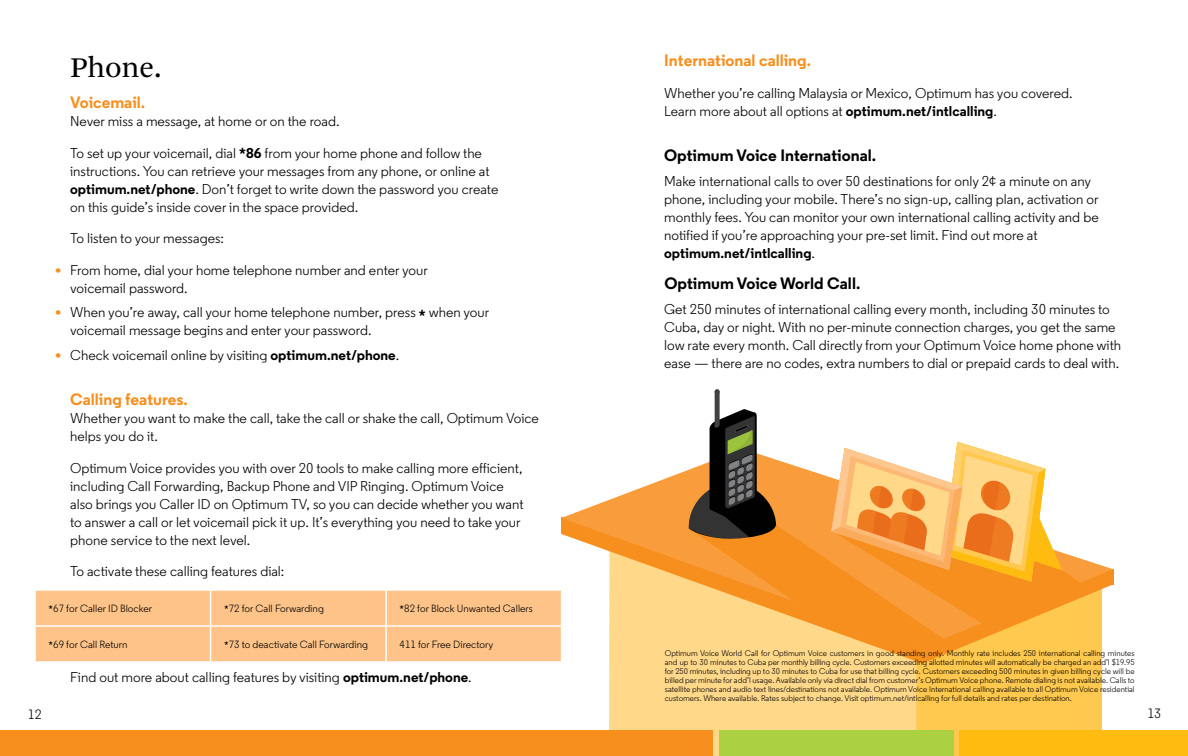
<style>
.page{position:relative;width:1188px;height:756px;background:#fff}
.page>*{position:absolute;margin:0;border:0;box-sizing:border-box;transform-origin:0 0}
.t1{font:30px "Arnhem Pro Blond";letter-spacing:-.01em;color:#000}
.t2{font:700 16.5px "Regular";color:#000}
.t3{font:700 16.5px "Regular";color:#f78f1e}
.t4{font:14.25px/18px "Regular";color:#000}
.t5{font:13.5px "Regular";color:#000}
.t6{font:10.5px "Regular";color:#000}
.t7{font:8.25px/9px "Regular";color:#000;text-align:justify}
.s1{font-family:"Helvetica";font-weight:700;font-size:18px}
.s2{font-weight:700}
.s3{font-family:"Helvetica";font-size:12px}
</style>
<div class="page">
<div style="left:609px;top:663px;width:79px;height:68px;background:#ffd88a"></div>
<svg style="left:561px;top:470px;width:552px;height:177px"></svg>
<svg style="left:688px;top:389px;width:414px;height:367px"></svg>
<div style="left:0;top:731px;width:713px;height:25px;background:#f78f1e"></div>
<div style="left:719px;top:731px;width:235px;height:25px;background:#abd041"></div>
<div style="left:960px;top:731px;width:228px;height:25px;background:#febc11"></div>
<div style="left:36px;top:591px;width:525px;height:70px;background:#fdc388"></div>
<hr style="left:34px;top:625px;width:177px;height:2px;background:#fff">
<hr style="left:210px;top:591px;width:1px;height:34px;background:#fff">
<hr style="left:386px;top:589px;width:176px;height:2px;background:#fff">
<hr style="left:385px;top:591px;width:2px;height:34px;background:#fff">
<hr style="left:561px;top:591px;width:1px;height:34px;background:#fff">
<hr style="left:211px;top:625px;width:175px;height:2px;background:#fff">
<hr style="left:210px;top:627px;width:1px;height:34px;background:#fff">
<hr style="left:386px;top:625px;width:176px;height:2px;background:#fff">
<hr style="left:385px;top:627px;width:2px;height:34px;background:#fff">
<hr style="left:561px;top:627px;width:1px;height:34px;background:#fff">
<h1 class="t1" style="left:70px;top:48px;width:93px">Phone.</h1>
<p class="t3" style="left:70px;top:92px;width:77px">Voicemail.</p>
<p class="t4" style="left:70px;top:112px;width:271px">Never miss a message, at home or on the road.</p>
<p class="t4" style="left:70px;top:144px;width:430px">To set up your voicemail, dial <span class="s1">*</span><span class="s2">86</span> from your home phone and follow the instructions. You can retrieve your messages from any phone, or online at <span class="s2">optimum.net/phone</span>. Don’t forget to write down the password you create on this guide’s inside cover in the space provided.</p>
<p class="t4" style="left:70px;top:229px;width:155px">To listen to your messages:</p>
<p class="t4" style="left:70px;top:261px;width:359px">From home, dial your home telephone number and enter your voicemail password.</p>
<p class="t4" style="left:70px;top:303px;width:421px">When you’re away, call your home telephone number, press <span class="s1">*</span> when your voicemail message begins and enter your password.</p>
<p class="t4" style="left:70px;top:346px;width:331px">Check voicemail online by visiting <span class="s2">optimum.net/phone</span>.</p>
<p class="t3" style="left:70px;top:389px;width:119px">Calling features.</p>
<p class="t4" style="left:70px;top:409px;width:470px">Whether you want to make the call, take the call or shake the call, Optimum Voice helps you do it.</p>
<p class="t4" style="left:70px;top:459px;width:455px">Optimum Voice provides you with over 20 tools to make calling more efficient, including Call Forwarding, Backup Phone and VIP Ringing. Optimum Voice also brings you Caller ID on Optimum TV, so you can decide whether you want to answer a call or let voicemail pick it up. It’s everything you need to take your phone service to the next level.</p>
<p class="t4" style="left:70px;top:562px;width:216px">To activate these calling features dial:</p>
<p class="t6" style="left:49px;top:602px;width:105px"><span class="s3">*</span>67 for Caller ID Blocker</p>
<p class="t6" style="left:224px;top:602px;width:101px"><span class="s3">*</span>72 for Call Forwarding</p>
<p class="t6" style="left:400px;top:602px;width:135px"><span class="s3">*</span>82 for Block Unwanted Callers</p>
<p class="t6" style="left:49px;top:638px;width:81px"><span class="s3">*</span>69 for Call Return</p>
<p class="t6" style="left:224px;top:638px;width:145px"><span class="s3">*</span>73 to deactivate Call Forwarding</p>
<p class="t6" style="left:400px;top:638px;width:95px">411 for Free Directory</p>
<p class="t4" style="left:70px;top:668px;width:403px">Find out more about calling features by visiting <span class="s2">optimum.net/phone</span>.</p>
<p class="t3" style="left:664px;top:50px;width:148px">International calling.</p>
<p class="t4" style="left:664px;top:84px;width:410px">Whether you’re calling Malaysia or Mexico, Optimum has you covered.<br>Learn more about all options at <span class="s2">optimum.net/intlcalling</span>.</p>
<p class="t2" style="left:664px;top:145px;width:213px">Optimum Voice International.</p>
<p class="t4" style="left:664px;top:172px;width:436px">Make international calls to over 50 destinations for only 2¢ a minute on any phone, including your mobile. There’s no sign-up, calling plan, activation or monthly fees. You can monitor your own international calling activity and be notified if you’re approaching your pre-set limit. Find out more at <span class="s2">optimum.net/intlcalling</span>.</p>
<p class="t2" style="left:664px;top:273px;width:197px">Optimum Voice World Call.</p>
<p class="t4" style="left:664px;top:300px;width:458px">Get 250 minutes of international calling every month, including 30 minutes to Cuba, day or night. With no per-minute connection charges, you get the same low rate every month. Call directly from your Optimum Voice home phone with ease — there are no codes, extra numbers to dial or prepaid cards to deal with.</p>
<p class="t7" style="left:665px;top:649px;width:471px">Optimum Voice World Call for Optimum Voice customers in good standing only. Monthly rate includes 250 international calling minutes and up to 30 minutes to Cuba per monthly billing cycle. Customers exceeding allotted minutes will automatically be charged an add’l $19.95 for 250 minutes, including up to 30 minutes to Cuba for use that billing cycle. Customers exceeding 500 minutes in given billing cycle will be billed per minute for add’l usage. Available only via direct dial from customer’s Optimum Voice phone. Remote dialing is not available. Calls to satellite phones and audio text lines/destinations not available. Optimum Voice International calling available to all Optimum Voice residential customers. Where available. Rates subject to change. Visit optimum.net/intlcalling for full details and rates per destination.</p>
<p class="t5" style="left:28px;top:706px;width:15px">12</p>
<p class="t5" style="left:1147px;top:706px;width:15px">13</p>
</div>
